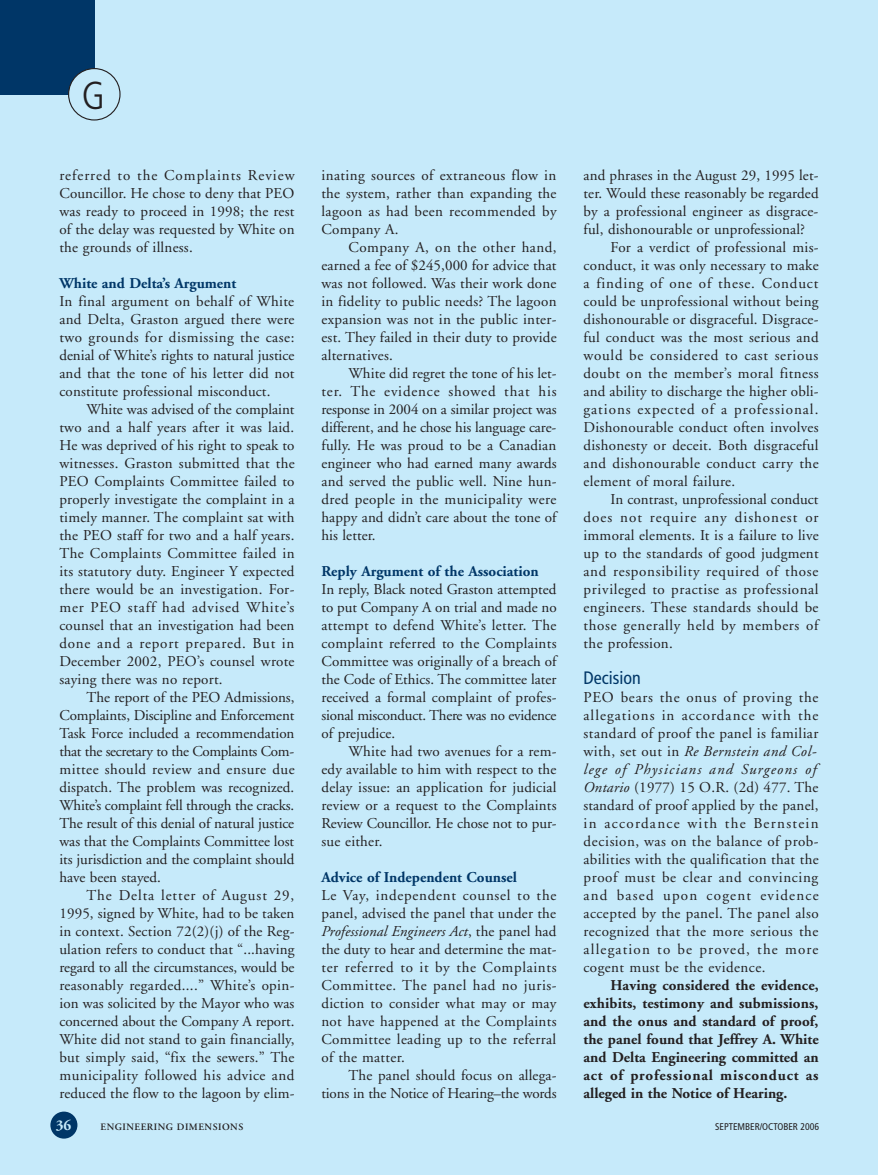
<style>
.page{position:relative;width:878px;height:1175px;background:#fff}
.page>*{position:absolute;margin:0;border:0;box-sizing:border-box;transform-origin:0 0}
.t1{font:300 condensed 39px "Frutiger";color:#231f20}
.t2{font:condensed 18px "Frutiger";color:#003667}
.t3{font:15px/18px "Adobe Garamond";letter-spacing:.02em;color:#231f20;text-align:justify}
.t4{font:700 15px/18px "Adobe Garamond";color:#231f20;text-align:justify}
.t5{font:700 15px "Adobe Garamond";color:#003667}
.t6{font:15px/18px "Adobe Garamond";letter-spacing:-.01em;color:#231f20;text-align:right}
.t7{font:15px "Adobe Garamond";letter-spacing:.045em;color:#231f20}
.t8{font:15px "Adobe Garamond";letter-spacing:.065em;color:#231f20}
.t9{font:15px "Adobe Garamond";letter-spacing:.04em;color:#231f20}
.t10{font:15px "Adobe Garamond";letter-spacing:.05em;color:#231f20}
.t11{font:15px "Adobe Garamond";letter-spacing:.055em;color:#231f20}
.t12{font:700 15px "Adobe Garamond";color:#c6eafa}
.t13{font:600 9.75px "Adobe Garamond";letter-spacing:.05em;color:#231f20}
.t14{font:condensed 9.75px "Frutiger";color:#231f20}
.s1{font-style:italic}
</style>
<div class="page">
<div style="left:0;top:0;width:878px;height:1174px;background:#c6eafa"></div>
<div style="left:50px;top:1111px;width:27px;height:27px;background:#003667;border-radius:50%"></div>
<div style="left:0;top:0;width:94px;height:94px;background:#003667"></div>
<svg style="left:68px;top:68px;width:52px;height:52px"></svg>
<h1 class="t1" style="left:82px;top:80px;width:25px">G</h1>
<p class="t3" style="left:59px;top:168px;width:237px">referred to the Complaints Review Councillor. He chose to deny that PEO was ready to proceed in 1998; the rest of the delay was requested by White on the grounds of illness.</p>
<p class="t5" style="left:59px;top:277px;width:178px">White and Delta’s Argument</p>
<p class="t3" style="left:59px;top:294px;width:237px">In final argument on behalf of White and Delta, Graston argued there were two grounds for dismissing the case: denial of White’s rights to natural justice and that the tone of his letter did not constitute professional misconduct.</p>
<p class="t3" style="left:59px;top:402px;width:237px;text-indent:27px">White was advised of the complaint two and a half years after it was laid.<br>He was deprived of his right to speak to witnesses. Graston submitted that the PEO Complaints Committee failed to properly investigate the complaint in a timely manner. The complaint sat with the PEO staff for two and a half years.<br>The Complaints Committee failed in its statutory duty. Engineer Y expected there would be an investigation. For&shy;mer PEO staff had advised White’s counsel that an investigation had been done and a report prepared. But in December 2002, PEO’s counsel wrote saying there was no report.</p>
<p class="t3" style="left:59px;top:690px;width:237px;text-indent:27px">The report of the PEO Admissions, Complaints, Discipline and Enforcement Task Force included a recommendation that the secretary to the Complaints Com&shy;mittee should review and ensure due dispatch. The problem was recognized.<br>White’s complaint fell through the cracks.<br>The result of this denial of natural justice was that the Complaints Committee lost its jurisdiction and the complaint should have been stayed.</p>
<p class="t3" style="left:59px;top:888px;width:237px;text-indent:27px">The Delta letter of August 29, 1995, signed by White, had to be taken in context. Section 72(2)(j) of the Reg&shy;ulation refers to conduct that “...having regard to all the circumstances, would be reasonably regarded....” White’s opin&shy;ion was solicited by the Mayor who was concerned about the Company A report.<br>White did not stand to gain financially, but simply said, “fix the sewers.” The municipality followed his advice and reduced the flow to the lagoon by elim-</p>
<p class="t3" style="left:321px;top:168px;width:236px">inating sources of extraneous flow in the system, rather than expanding the lagoon as had been recommended by Company A.</p>
<p class="t3" style="left:321px;top:240px;width:237px;text-indent:27px">Company A, on the other hand, earned a fee of $245,000 for advice that was not followed. Was their work done in fidelity to public needs? The lagoon expansion was not in the public inter&shy;est. They failed in their duty to provide alternatives.</p>
<p class="t3" style="left:321px;top:366px;width:237px;text-indent:27px">White did regret the tone of his let&shy;ter. The evidence showed that his response in 2004 on a similar project was different, and he chose his language care&shy;fully. He was proud to be a Canadian engineer who had earned many awards and served the public well. Nine hun&shy;dred people in the municipality were happy and didn’t care about the tone of his letter.</p>
<p class="t5" style="left:321px;top:565px;width:219px">Reply Argument of the Association</p>
<p class="t3" style="left:321px;top:582px;width:237px">In reply, Black noted Graston attempted to put Company A on trial and made no attempt to defend White’s letter. The complaint referred to the Complaints Committee was originally of a breach of the Code of Ethics. The committee later received a formal complaint of profes&shy;sional misconduct. There was no evidence of prejudice.</p>
<p class="t3" style="left:321px;top:744px;width:237px;text-indent:27px">White had two avenues for a rem&shy;edy available to him with respect to the delay issue: an application for judicial review or a request to the Complaints Review Councillor. He chose not to pur&shy;sue either.</p>
<p class="t5" style="left:321px;top:871px;width:197px">Advice of Independent Counsel</p>
<p class="t3" style="left:321px;top:888px;width:236px">Le Vay, independent counsel to the panel, advised the panel that under the <span class="s1">Professional Engineers Act</span>, the panel had the duty to hear and determine the mat&shy;ter referred to it by the Complaints Committee. The panel had no juris&shy;diction to consider what may or may not have happened at the Complaints Committee leading up to the referral of the matter.</p>
<p class="t6" style="left:321px;top:1068px;width:236px">The panel should focus on allega&shy;tions in the Notice of Hearing–the words</p>
<p class="t3" style="left:583px;top:168px;width:236px">and phrases in the August 29, 1995 let-</p>
<p class="t3" style="left:583px;top:186px;width:236px">ter. Would these reasonably be regarded</p>
<p class="t3" style="left:583px;top:204px;width:236px">by a professional engineer as disgrace-</p>
<p class="t3" style="left:583px;top:222px;width:223px">ful, dishonourable or unprofessional?</p>
<p class="t3" style="left:610px;top:240px;width:210px">For a verdict of professional mis-</p>
<p class="t3" style="left:583px;top:258px;width:236px">conduct, it was only necessary to make</p>
<p class="t11" style="left:583px;top:277px;width:236px">a finding of one of these. Conduct</p>
<p class="t3" style="left:583px;top:294px;width:236px">could be unprofessional without being</p>
<p class="t3" style="left:583px;top:312px;width:236px">dishonourable or disgraceful. Disgrace-</p>
<p class="t3" style="left:583px;top:330px;width:236px">ful conduct was the most serious and</p>
<p class="t10" style="left:583px;top:349px;width:236px">would be considered to cast serious</p>
<p class="t3" style="left:583px;top:366px;width:236px">doubt on the member’s moral fitness</p>
<p class="t3" style="left:583px;top:384px;width:237px">and ability to discharge the higher obli-</p>
<p class="t8" style="left:583px;top:403px;width:236px">gations expected of a professional.</p>
<p class="t3" style="left:583px;top:420px;width:236px">Dishonourable conduct often involves</p>
<p class="t3" style="left:583px;top:438px;width:236px">dishonesty or deceit. Both disgraceful</p>
<p class="t3" style="left:583px;top:456px;width:236px">and dishonourable conduct carry the</p>
<p class="t3" style="left:583px;top:474px;width:153px">element of moral failure.</p>
<p class="t3" style="left:610px;top:492px;width:209px">In contrast, unprofessional conduct</p>
<p class="t8" style="left:583px;top:511px;width:236px">does not require any dishonest or</p>
<p class="t3" style="left:583px;top:528px;width:236px">immoral elements. It is a failure to live</p>
<p class="t3" style="left:583px;top:546px;width:236px">up to the standards of good judgment</p>
<p class="t7" style="left:583px;top:565px;width:236px">and responsibility required of those</p>
<p class="t9" style="left:583px;top:583px;width:236px">privileged to practise as professional</p>
<p class="t3" style="left:583px;top:600px;width:236px">engineers. These standards should be</p>
<p class="t7" style="left:583px;top:619px;width:236px">those generally held by members of</p>
<p class="t3" style="left:583px;top:636px;width:91px">the profession.</p>
<p class="t2" style="left:583px;top:670px;width:59px">Decision</p>
<p class="t3" style="left:583px;top:690px;width:237px;text-align:left">PEO bears the onus of proving the allegations in accordance with the standard of proof the panel is familiar with, set out in <span class="s1">Re Bernstein and Col&shy;lege of Physicians and Surgeons of Ontario</span> (1977) 15 O.R. (2d) 477. The standard of proof applied by the panel, in accordance with the Bernstein decision, was on the balance of prob&shy;abilities with the qualification that the proof must be clear and convincing and based upon cogent evidence accepted by the panel. The panel also recognized that the more serious the allegation to be proved, the more cogent must be the evidence.</p>
<p class="t4" style="left:583px;top:978px;width:237px;text-indent:27px">Having considered the evidence, exhibits, testimony and submissions, and the onus and standard of proof, the panel found that Jeffrey A. White and Delta Engineering committed an act of professional misconduct as alleged in the Notice of Hearing.</p>
<p class="t12" style="left:56px;top:1118px;width:17px">36</p>
<p class="t13" style="left:101px;top:1122px;width:144px">ENGINEERING DIMENSIONS</p>
<p class="t14" style="left:715px;top:1122px;width:106px">SEPTEMBER/OCTOBER 2006</p>
</div>
